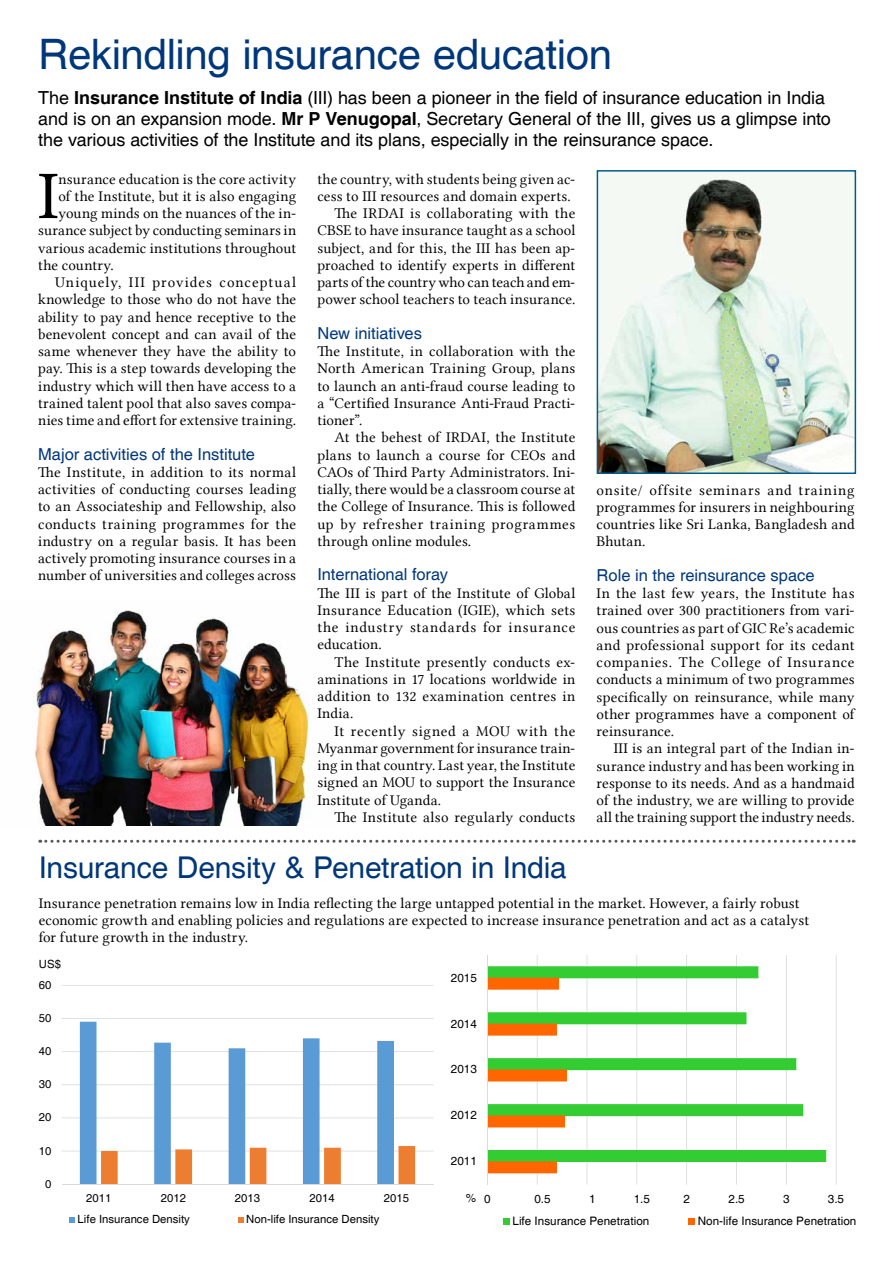
<style>
.page{position:relative;width:893px;height:1263px;background:#fff}
.page>*{position:absolute;margin:0;border:0;box-sizing:border-box;transform-origin:0 0}
.t1{font:68.4px "Lin Libertine";color:#000}
.t2{font:42px "Helvetica";letter-spacing:-.01em;color:#00377b}
.t3{font:30px "Helvetica";letter-spacing:-.005em;color:#00377b}
.t4{font:18px/21px "Helvetica";letter-spacing:-.005em;color:#000}
.t5{font:16.5px "Helvetica";color:#00377b}
.t6{font:15px/17.2px "Lin Libertine";letter-spacing:.01em;color:#000;text-align:justify}
.t7{font:15px "Lin Libertine";letter-spacing:.065em;color:#000}
.t8{font:15px "Lin Libertine";letter-spacing:.03em;color:#000}
.t9{font:11.7px "Helvetica";letter-spacing:.005em;color:#000}
.t10{font:11.25px "Helvetica";letter-spacing:.005em;color:#000}
.s1{font-weight:700}
</style>
<div class="page">
<img style="left:33px;top:610px;width:277px;height:215px">
<img style="left:600px;top:173px;width:253px;height:298px">
<div style="left:597px;top:170px;width:259px;height:304px;border:2px solid #005c8e"></div>
<hr style="left:62px;top:985px;width:371px;height:1px;background:#d9d9d9">
<hr style="left:62px;top:1018px;width:371px;height:1px;background:#d9d9d9">
<hr style="left:62px;top:1051px;width:371px;height:1px;background:#d9d9d9">
<hr style="left:62px;top:1084px;width:371px;height:1px;background:#d9d9d9">
<hr style="left:62px;top:1117px;width:371px;height:1px;background:#d9d9d9">
<hr style="left:62px;top:1151px;width:371px;height:1px;background:#d9d9d9">
<svg style="left:80px;top:1022px;width:314px;height:162px"></svg>
<svg style="left:101px;top:1146px;width:314px;height:38px"></svg>
<hr style="left:62px;top:1184px;width:371px;height:1px;background:#d9d9d9">
<svg style="left:69px;top:1217px;width:6px;height:6px"></svg>
<svg style="left:238px;top:1217px;width:6px;height:6px"></svg>
<hr style="left:836px;top:955px;width:1px;height:230px;background:#d9d9d9">
<hr style="left:786px;top:955px;width:1px;height:230px;background:#d9d9d9">
<hr style="left:736px;top:955px;width:1px;height:230px;background:#d9d9d9">
<hr style="left:686px;top:955px;width:1px;height:230px;background:#d9d9d9">
<hr style="left:636px;top:955px;width:1px;height:230px;background:#d9d9d9">
<hr style="left:587px;top:955px;width:1px;height:230px;background:#d9d9d9">
<hr style="left:537px;top:955px;width:1px;height:230px;background:#d9d9d9">
<svg style="left:488px;top:966px;width:338px;height:196px"></svg>
<svg style="left:488px;top:977px;width:79px;height:196px"></svg>
<hr style="left:487px;top:955px;width:1px;height:230px;background:#d9d9d9">
<svg style="left:689px;top:1218px;width:6px;height:6px"></svg>
<svg style="left:503px;top:1218px;width:6px;height:6px"></svg>
<svg style="left:40px;top:840px;width:814px;height:3px"></svg>
<h2 class="t2" style="left:38px;top:30px;width:575px">Rekindling insurance education</h2>
<p class="t4" style="left:38px;top:88px;width:794px">The <span class="s1">Insurance Institute of India</span> (III) has been a pioneer in the field of insurance education in India and is on an expansion mode. <span class="s1">Mr P Venugopal</span>, Secretary General of the III, gives us a glimpse into the various activities of the Institute and its plans, especially in the reinsurance space.</p>
<h1 class="t1" style="left:38px;top:157px;width:22px">I</h1>
<p class="t6" style="left:58px;top:170px;width:239px">nsurance education is the core activity</p>
<p class="t6" style="left:58px;top:187px;width:239px">of the Institute, but it is also engaging</p>
<p class="t6" style="left:58px;top:204px;width:239px">young minds on the nuances of the in-</p>
<p class="t6" style="left:38px;top:222px;width:259px">surance subject by conducting seminars in</p>
<p class="t6" style="left:38px;top:239px;width:259px">various academic institutions throughout</p>
<p class="t6" style="left:38px;top:256px;width:77px">the country.</p>
<p class="t7" style="left:55px;top:274px;width:242px">Uniquely, III provides conceptual</p>
<p class="t6" style="left:38px;top:291px;width:259px">knowledge to those who do not have the</p>
<p class="t6" style="left:38px;top:308px;width:259px">ability to pay and hence receptive to the</p>
<p class="t6" style="left:38px;top:325px;width:259px">benevolent concept and can avail of the</p>
<p class="t6" style="left:38px;top:342px;width:259px">same whenever they have the ability to</p>
<p class="t6" style="left:38px;top:360px;width:260px">pay. This is a step towards developing the</p>
<p class="t6" style="left:38px;top:377px;width:259px">industry which will then have access to a</p>
<p class="t6" style="left:38px;top:394px;width:259px">trained talent pool that also saves compa-</p>
<p class="t6" style="left:38px;top:411px;width:259px">nies time and effort for extensive training.</p>
<p class="t5" style="left:38px;top:444px;width:218px">Major activities of the Institute</p>
<p class="t6" style="left:38px;top:463px;width:259px">The Institute, in addition to its normal activities of conducting courses leading to an Associateship and Fellowship, also conducts training programmes for the industry on a regular basis. It has been actively promoting insurance courses in a number of universities and colleges across</p>
<p class="t6" style="left:317px;top:170px;width:259px">the country, with students being given ac-</p>
<p class="t6" style="left:317px;top:187px;width:255px">cess to III resources and domain experts.</p>
<p class="t8" style="left:334px;top:205px;width:242px">The IRDAI is collaborating with the</p>
<p class="t6" style="left:317px;top:222px;width:259px">CBSE to have insurance taught as a school</p>
<p class="t6" style="left:317px;top:239px;width:259px">subject, and for this, the III has been ap-</p>
<p class="t6" style="left:317px;top:256px;width:259px">proached to identify experts in different</p>
<p class="t6" style="left:317px;top:273px;width:259px">parts of the country who can teach and em-</p>
<p class="t6" style="left:317px;top:291px;width:259px">power school teachers to teach insurance.</p>
<p class="t5" style="left:317px;top:323px;width:106px">New initiatives</p>
<p class="t6" style="left:317px;top:342px;width:259px">The Institute, in collaboration with the North American Training Group, plans to launch an anti-fraud course leading to a “Certified Insurance Anti-Fraud Practi&shy;tioner”.</p>
<p class="t6" style="left:317px;top:429px;width:259px;text-indent:17px">At the behest of IRDAI, the Institute plans to launch a course for CEOs and CAOs of Third Party Administrators. Ini&shy;tially, there would be a classroom course at the College of Insurance. This is followed up by refresher training programmes through online modules.</p>
<p class="t5" style="left:317px;top:565px;width:132px">International foray</p>
<p class="t6" style="left:317px;top:584px;width:259px">The III is part of the Institute of Global Insurance Education (IGIE), which sets the industry standards for insurance education.</p>
<p class="t6" style="left:317px;top:653px;width:259px;text-indent:17px">The Institute presently conducts ex&shy;aminations in 17 locations worldwide in addition to 132 examination centres in India.</p>
<p class="t6" style="left:317px;top:722px;width:259px;text-indent:17px">It recently signed a MOU with the Myanmar government for insurance train&shy;ing in that country. Last year, the Institute signed an MOU to support the Insurance Institute of Uganda.</p>
<p class="t6" style="left:334px;top:808px;width:242px">The Institute also regularly conducts</p>
<p class="t6" style="left:597px;top:481px;width:259px">onsite/ offsite seminars and training programmes for insurers in neighbouring countries like Sri Lanka, Bangladesh and Bhutan.</p>
<p class="t5" style="left:597px;top:565px;width:220px">Role in the reinsurance space</p>
<p class="t6" style="left:597px;top:584px;width:259px">In the last few years, the Institute has trained over 300 practitioners from vari&shy;ous countries as part of GIC Re’s academic and professional support for its cedant companies. The College of Insurance conducts a minimum of two programmes specifically on reinsurance, while many other programmes have a component of reinsurance.</p>
<p class="t6" style="left:597px;top:740px;width:260px;text-indent:17px">III is an integral part of the Indian in&shy;surance industry and has been working in response to its needs. And as a handmaid of the industry, we are willing to provide all the training support the industry needs.</p>
<h3 class="t3" style="left:39px;top:850px;width:530px">Insurance Density &amp; Penetration in India</h3>
<p class="t6" style="left:39px;top:894px;width:772px;text-align:left">Insurance penetration remains low in India reflecting the large untapped potential in the market. However, a fairly robust economic growth and enabling policies and regulations are expected to increase insurance penetration and act as a catalyst for future growth in the industry.</p>
<p class="t10" style="left:39px;top:957px;width:24px">US$</p>
<p class="t10" style="left:39px;top:978px;width:14px">60</p>
<p class="t10" style="left:39px;top:1011px;width:14px">50</p>
<p class="t10" style="left:39px;top:1045px;width:14px">40</p>
<p class="t10" style="left:39px;top:1078px;width:14px">30</p>
<p class="t10" style="left:39px;top:1111px;width:14px">20</p>
<p class="t10" style="left:39px;top:1144px;width:14px">10</p>
<p class="t10" style="left:45px;top:1177px;width:8px">0</p>
<p class="t10" style="left:86px;top:1191px;width:27px">2011</p>
<p class="t10" style="left:161px;top:1191px;width:27px">2012</p>
<p class="t10" style="left:235px;top:1191px;width:27px">2013</p>
<p class="t10" style="left:309px;top:1191px;width:27px">2014</p>
<p class="t10" style="left:384px;top:1191px;width:27px">2015</p>
<p class="t10" style="left:78px;top:1213px;width:114px">Life Insurance Density</p>
<p class="t10" style="left:246px;top:1213px;width:135px">Non-life Insurance Density</p>
<p class="t9" style="left:451px;top:971px;width:28px">2015</p>
<p class="t9" style="left:451px;top:1017px;width:28px">2014</p>
<p class="t9" style="left:451px;top:1062px;width:28px">2013</p>
<p class="t9" style="left:451px;top:1108px;width:28px">2012</p>
<p class="t9" style="left:451px;top:1154px;width:28px">2011</p>
<p class="t9" style="left:466px;top:1191px;width:12px">%</p>
<p class="t9" style="left:535px;top:1192px;width:18px">0.5</p>
<p class="t9" style="left:589px;top:1192px;width:8px">1</p>
<p class="t9" style="left:634px;top:1192px;width:18px">1.5</p>
<p class="t9" style="left:729px;top:1192px;width:18px">2.5</p>
<p class="t9" style="left:783px;top:1192px;width:8px">3</p>
<p class="t9" style="left:828px;top:1192px;width:18px">3.5</p>
<p class="t9" style="left:512px;top:1214px;width:138px">Life Insurance Penetration</p>
<p class="t9" style="left:698px;top:1214px;width:160px">Non-life Insurance Penetration</p>
<p class="t9" style="left:484px;top:1192px;width:8px">0</p>
<p class="t9" style="left:683px;top:1192px;width:8px">2</p>
</div>
